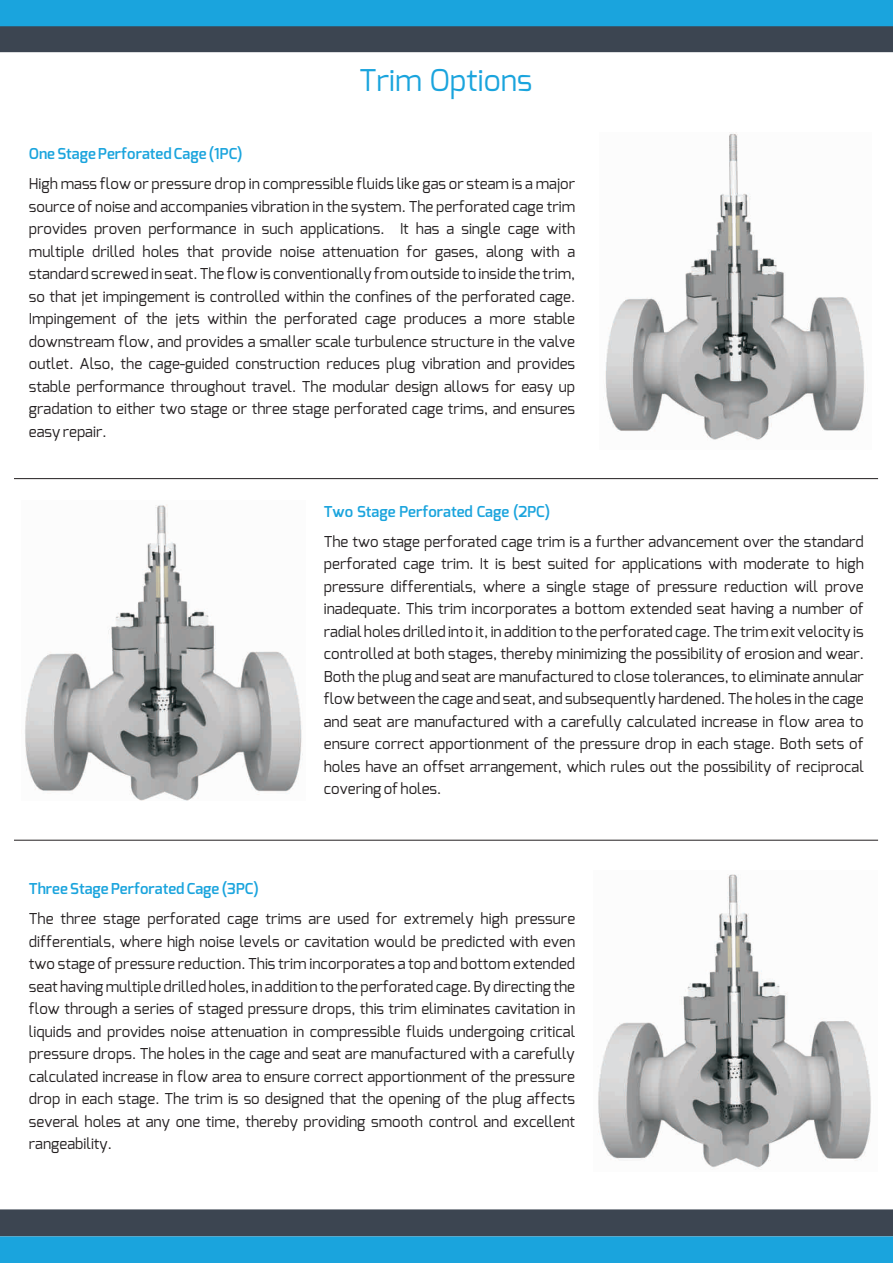
<style>
.page{position:relative;width:893px;height:1263px;background:#fff}
.page>*{position:absolute;margin:0;border:0;box-sizing:border-box;transform-origin:0 0}
.t1{font:30px "Exo";color:#1aa4dd}
.t2{font:15px/22.5px "Exo";color:#231f20;text-align:justify}
.t3{font:600 15px "Exo";color:#1aa4dd}
</style>
<div class="page">
<img style="left:603px;top:133px;width:262px;height:307px">
<div style="left:0;top:25px;width:893px;height:27px;background:#3c4551"></div>
<div style="left:0;top:0;width:893px;height:26px;background:#1aa4dd"></div>
<div style="left:0;top:1209px;width:893px;height:27px;background:#3c4551"></div>
<div style="left:0;top:1236px;width:893px;height:27px;background:#1aa4dd"></div>
<hr style="left:14px;top:478px;width:864px;height:1px;background:#231f20">
<hr style="left:14px;top:840px;width:864px;height:1px;background:#231f20">
<img style="left:25px;top:504px;width:278px;height:297px">
<img style="left:598px;top:874px;width:273px;height:296px">
<h1 class="t1" style="left:359px;top:67px;width:175px">Trim Options</h1>
<p class="t3" style="left:29px;top:147px;width:215px">One Stage Perforated Cage (1PC)</p>
<p class="t2" style="left:29px;top:174px;width:548px">High mass flow or pressure drop in compressible fluids like gas or steam is a major source of noise and accompanies vibration in the system. The perforated cage trim provides proven performance in such applications. It has a single cage with multiple drilled holes that provide noise attenuation for gases, along with a standard screwed in seat. The flow is conventionally from outside to inside the trim, so that jet impingement is controlled within the confines of the perforated cage.<br>Impingement of the jets within the perforated cage produces a more stable downstream flow, and provides a smaller scale turbulence structure in the valve outlet. Also, the cage-guided construction reduces plug vibration and provides stable performance throughout travel. The modular design allows for easy up gradation to either two stage or three stage perforated cage trims, and ensures easy repair.</p>
<p class="t3" style="left:324px;top:505px;width:228px">Two Stage Perforated Cage (2PC)</p>
<p class="t2" style="left:324px;top:531px;width:542px">The two stage perforated cage trim is a further advancement over the standard perforated cage trim. It is best suited for applications with moderate to high pressure differentials, where a single stage of pressure reduction will prove inadequate. This trim incorporates a bottom extended seat having a number of radial holes drilled into it, in addition to the perforated cage. The trim exit velocity is controlled at both stages, thereby minimizing the possibility of erosion and wear.<br>Both the plug and seat are manufactured to close tolerances, to eliminate annular flow between the cage and seat, and subsequently hardened. The holes in the cage and seat are manufactured with a carefully calculated increase in flow area to ensure correct apportionment of the pressure drop in each stage. Both sets of holes have an offset arrangement, which rules out the possibility of reciprocal covering of holes.</p>
<p class="t3" style="left:29px;top:882px;width:231px">Three Stage Perforated Cage (3PC)</p>
<p class="t2" style="left:29px;top:908px;width:548px">The three stage perforated cage trims are used for extremely high pressure differentials, where high noise levels or cavitation would be predicted with even two stage of pressure reduction. This trim incorporates a top and bottom extended seat having multiple drilled holes, in addition to the perforated cage. By directing the flow through a series of staged pressure drops, this trim eliminates cavitation in liquids and provides noise attenuation in compressible fluids undergoing critical pressure drops. The holes in the cage and seat are manufactured with a carefully calculated increase in flow area to ensure correct apportionment of the pressure drop in each stage. The trim is so designed that the opening of the plug affects several holes at any one time, thereby providing smooth control and excellent rangeability.</p>
</div>
